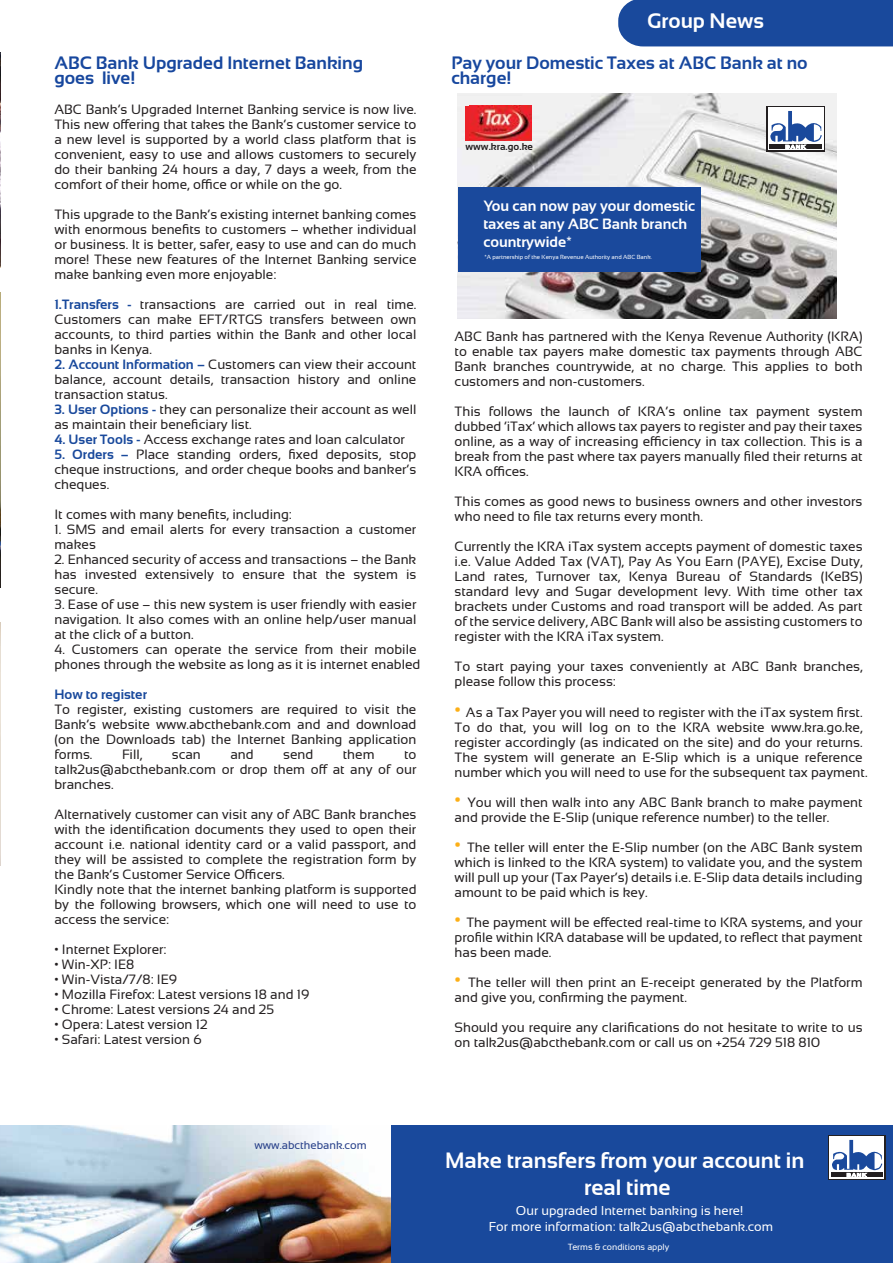
<style>
.page{position:relative;width:893px;height:1263px;background:#fff}
.page>*{position:absolute;margin:0;border:0;box-sizing:border-box;transform-origin:0 0}
.t1{font:700 22.2px/26.5px "Sansation";color:#fff;text-align:center}
.t2{font:700 21px "Sansation";color:#fff}
.t3{font:700 18px/15px "Sansation";color:#17479e}
.t4{font:700 14.85px/17.9px "Sansation";color:#fff}
.t5{font:13.5px/15px "Sansation";color:#231f20;text-align:justify}
.t6{font:700 13.5px "Sansation";color:#19499c}
.t7{font:12.9px/15.5px "Sansation";color:#fff;text-align:center}
.t8{font:11.25px "Sansation";color:#253e88}
.t9{font:700 9.9px "Sansation";color:#231f20}
.t10{font:8.85px "Sansation";color:#fff}
.t11{font:5.85px "Sansation";color:#fff}
.s1{font-weight:700;color:#19499c}
.s2{font-size:21px;color:#fcaf17}
</style>
<div class="page">
<div style="left:0;top:1125px;width:893px;height:138px;background:#19499c"></div>
<img style="left:0;top:1125px;width:391px;height:138px">
<div style="left:618px;top:0;width:275px;height:46px;background:#19499c"></div>
<img style="left:0;top:292px;width:1px;height:295px">
<img style="left:0;top:622px;width:1px;height:243px">
<img style="left:0;top:52px;width:1px;height:215px">
<img style="left:458px;top:94px;width:379px;height:224px">
<div style="left:766px;top:106px;width:59px;height:46px;background:linear-gradient(to right,#231f20,#231f20)"></div>
<div style="left:768px;top:107px;width:55px;height:43px;background:#fff"></div>
<div style="left:769px;top:144px;width:53px;height:5px;background:#231f20"></div>
<svg style="left:770px;top:111px;width:52px;height:38px"></svg>
<div style="left:458px;top:187px;width:243px;height:84px;background:#1a499c"></div>
<div style="left:465px;top:106px;width:31px;height:34px;background:#ec2229"></div>
<img style="left:469px;top:106px;width:63px;height:34px">
<div style="left:828px;top:1135px;width:57px;height:45px;background:#fff"></div>
<hr style="left:831px;top:1173px;width:52px;height:4px;background:#231f20">
<svg style="left:832px;top:1140px;width:50px;height:37px"></svg>
<h3 class="t3" style="left:54px;top:55px;width:310px">ABC Bank Upgraded Internet Banking goes live!</h3>
<p class="t5" style="left:54px;top:102px;width:364px">ABC Bank’s Upgraded Internet Banking service is now live.<br>This new offering that takes the Bank’s customer service to a new level is supported by a world class platform that is convenient, easy to use and allows customers to securely do their banking 24 hours a day, 7 days a week, from the comfort of their home, office or while on the go.</p>
<p class="t5" style="left:54px;top:207px;width:364px">This upgrade to the Bank’s existing internet banking comes with enormous benefits to customers – whether individual or business. It is better, safer, easy to use and can do much more! These new features of the Internet Banking service make banking even more enjoyable:</p>
<p class="t5" style="left:54px;top:297px;width:364px"><span class="s1">1.Transfers -</span> transactions are carried out in real time.<br>Customers can make EFT/RTGS transfers between own accounts, to third parties within the Bank and other local banks in Kenya.</p>
<p class="t5" style="left:54px;top:357px;width:363px"><span class="s1">2. Account Information –</span> Customers can view their account balance, account details, transaction history and online transaction status.</p>
<p class="t5" style="left:54px;top:402px;width:363px"><span class="s1">3. User Options -</span> they can personalize their account as well as maintain their beneficiary list.</p>
<p class="t5" style="left:54px;top:432px;width:352px"><span class="s1">4. User Tools -</span> Access exchange rates and loan calculator</p>
<p class="t5" style="left:54px;top:447px;width:364px"><span class="s1">5. Orders –</span> Place standing orders, fixed deposits, stop cheque instructions, and order cheque books and banker’s cheques.</p>
<p class="t5" style="left:54px;top:507px;width:239px">It comes with many benefits, including:</p>
<p class="t5" style="left:54px;top:522px;width:363px">1. SMS and email alerts for every transaction a customer makes</p>
<p class="t5" style="left:54px;top:552px;width:363px">2. Enhanced security of access and transactions – the Bank has invested extensively to ensure that the system is secure.</p>
<p class="t5" style="left:54px;top:597px;width:364px">3. Ease of use – this new system is user friendly with easier navigation. It also comes with an online help/user manual at the click of a button.</p>
<p class="t5" style="left:54px;top:642px;width:367px">4. Customers can operate the service from their mobile phones through the website as long as it is internet enabled</p>
<p class="t6" style="left:54px;top:687px;width:94px">How to register</p>
<p class="t5" style="left:54px;top:702px;width:364px">To register, existing customers are required to visit the Bank’s website www.abcthebank.com and and download (on the Downloads tab) the Internet Banking application forms.</p>
<p class="t5" style="left:122px;top:747px;width:22px">Fill,</p>
<p class="t5" style="left:172px;top:747px;width:31px">scan</p>
<p class="t5" style="left:230px;top:747px;width:25px">and</p>
<p class="t5" style="left:283px;top:747px;width:32px">send</p>
<p class="t5" style="left:343px;top:747px;width:33px">them</p>
<p class="t5" style="left:54px;top:747px;width:364px;text-indent:350px">to talk2us@abcthebank.com or drop them off at any of our branches.</p>
<p class="t5" style="left:54px;top:807px;width:364px;text-align:left">Alternatively customer can visit any of ABC Bank branches with the identification documents they used to open their account i.e. national identity card or a valid passport, and they will be assisted to complete the registration form by the Bank’s Customer Service Officers.<br>Kindly note that the internet banking platform is supported by the following browsers, which one will need to use to access the service:</p>
<p class="t5" style="left:54px;top:942px;width:114px">• Internet Explorer:</p>
<p class="t5" style="left:54px;top:957px;width:81px">• Win-XP: IE8</p>
<p class="t5" style="left:54px;top:972px;width:124px">• Win-Vista/7/8: IE9</p>
<p class="t5" style="left:54px;top:987px;width:256px">• Mozilla Firefox: Latest versions 18 and 19</p>
<p class="t5" style="left:54px;top:1002px;width:221px">• Chrome: Latest versions 24 and 25</p>
<p class="t5" style="left:54px;top:1017px;width:155px">• Opera: Latest version 12</p>
<p class="t5" style="left:54px;top:1032px;width:149px">• Safari: Latest version 6</p>
<h2 class="t2" style="left:647px;top:9px;width:118px">Group News</h2>
<h3 class="t3" style="left:451px;top:55px;width:358px">Pay your Domestic Taxes at ABC Bank at no charge!</h3>
<p class="t9" style="left:465px;top:141px;width:69px">www.kra.go.ke</p>
<p class="t4" style="left:483px;top:197px;width:213px">You can now pay your domestic taxes at any ABC Bank branch countrywide*</p>
<p class="t11" style="left:484px;top:254px;width:169px">*A partnership of the Kenya Revenue Authority and ABC Bank.</p>
<p class="t5" style="left:455px;top:329px;width:409px">ABC Bank has partnered with the Kenya Revenue Authority (KRA) to enable tax payers make domestic tax payments through ABC Bank branches countrywide, at no charge. This applies to both customers and non-customers.</p>
<p class="t5" style="left:455px;top:404px;width:409px">This follows the launch of KRA’s online tax payment system dubbed ‘iTax’ which allows tax payers to register and pay their taxes online, as a way of increasing efficiency in tax collection. This is a break from the past where tax payers manually filed their returns at KRA offices.</p>
<p class="t5" style="left:455px;top:494px;width:409px">This comes as good news to business owners and other investors who need to file tax returns every month.</p>
<p class="t5" style="left:455px;top:539px;width:410px">Currently the KRA iTax system accepts payment of domestic taxes i.e. Value Added Tax (VAT), Pay As You Earn (PAYE), Excise Duty, Land rates, Turnover tax, Kenya Bureau of Standards (KeBS) standard levy and Sugar development levy. With time other tax brackets under Customs and road transport will be added. As part of the service delivery, ABC Bank will also be assisting customers to register with the KRA iTax system.</p>
<p class="t5" style="left:455px;top:659px;width:410px">To start paying your taxes conveniently at ABC Bank branches, please follow this process:</p>
<p class="t5" style="left:455px;top:704px;width:414px;text-align:left"><span class="s2">•</span> As a Tax Payer you will need to register with the iTax system first.<br>To do that, you will log on to the KRA website www.kra.go.ke, register accordingly (as indicated on the site) and do your returns.<br>The system will generate an E-Slip which is a unique reference number which you will need to use for the subsequent tax payment.</p>
<p class="t5" style="left:455px;top:794px;width:409px"><span class="s2">•</span> You will then walk into any ABC Bank branch to make payment and provide the E-Slip (unique reference number) to the teller.</p>
<p class="t5" style="left:455px;top:839px;width:409px"><span class="s2">•</span> The teller will enter the E-Slip number (on the ABC Bank system which is linked to the KRA system) to validate you, and the system will pull up your (Tax Payer’s) details i.e. E-Slip data details including amount to be paid which is key.</p>
<p class="t5" style="left:455px;top:914px;width:410px"><span class="s2">•</span> The payment will be effected real-time to KRA systems, and your profile within KRA database will be updated, to reflect that payment has been made.</p>
<p class="t5" style="left:455px;top:974px;width:409px"><span class="s2">•</span> The teller will then print an E-receipt generated by the Platform and give you, confirming the payment.</p>
<p class="t5" style="left:455px;top:1019px;width:409px">Should you require any clarifications do not hesitate to write to us on talk2us@abcthebank.com or call us on +254 729 518 810</p>
<p class="t8" style="left:254px;top:1138px;width:114px">www.abcthebank.com</p>
<h1 class="t1" style="left:445px;top:1147px;width:361px">Make transfers from your account in real time</h1>
<p class="t7" style="left:489px;top:1203px;width:286px">Our upgraded Internet banking is here!<br>For more information: talk2us@abcthebank.com</p>
<p class="t10" style="left:568px;top:1242px;width:103px">Terms &amp; conditions apply</p>
</div>
